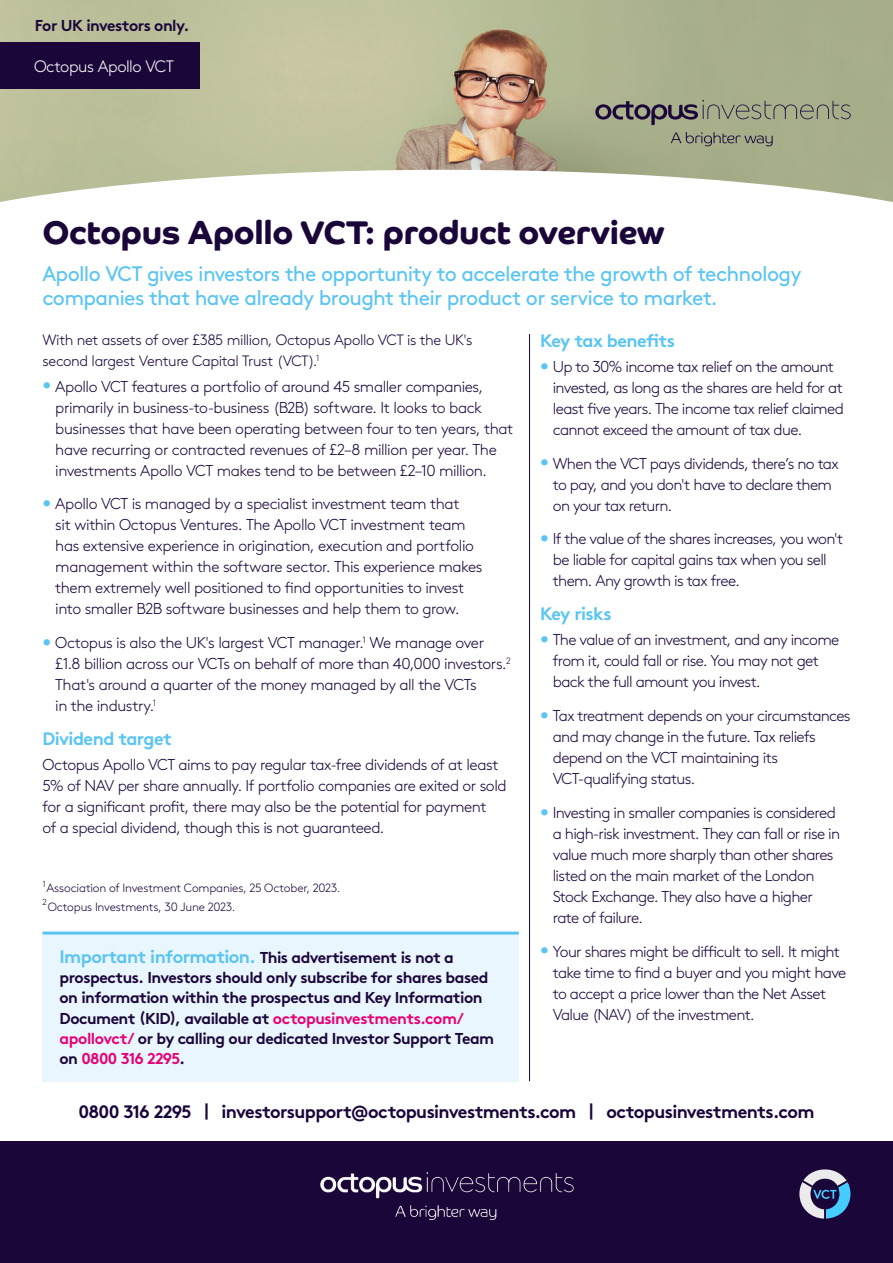
<style>
.page{position:relative;width:893px;height:1263px;background:#fff}
.page>*{position:absolute;margin:0;border:0;box-sizing:border-box;transform-origin:0 0}
.t1{font:700 33px "Co Headline";letter-spacing:-.01em;color:#1b063a}
.t2{font:21px/24px "Brown";letter-spacing:-.03em;color:#5bc5f2}
.t3{font:700 18px "Brown";letter-spacing:-.035em;color:#1b063a}
.t4{font:700 18px "Brown";letter-spacing:-.035em;color:#5bc5f2}
.t5{font:300 16.5px "Brown";letter-spacing:-.025em;color:#fff}
.t6{font:300 15.75px/21px "Brown";letter-spacing:-.04em;color:#1b063a}
.t7{font:700 15.75px/20.2px "Brown";letter-spacing:-.035em;color:#1b063a}
.t8{font:300 15px/21px "Brown";letter-spacing:-.025em;color:#1b063a}
.t9{font:300 12px "Brown";letter-spacing:-.015em;color:#1b063a}
.t10{font:300 8.7px "Brown";color:#1b063a}
.s1{font-weight:400;color:#5bc5f2}
.s2{font-size:18px;color:#5bc5f2}
.s3{color:#e60074}
</style>
<div class="page">
<img style="left:0;top:0;width:893px;height:202px">
<hr style="left:529px;top:334px;width:1px;height:747px;background:#1b063a">
<svg style="left:671px;top:132px;width:102px;height:14px"></svg>
<svg style="left:595px;top:100px;width:256px;height:26px;background:#8f927c"></svg>
<div style="left:0;top:43px;width:200px;height:46px;background:#1b063a"></div>
<div style="left:0;top:1142px;width:893px;height:121px;background:#1b063a"></div>
<div style="left:43px;top:933px;width:476px;height:148px;background:#eaf6fe"></div>
<hr style="left:43px;top:931px;width:476px;height:3px;background:#5bc5f2">
<img style="left:320px;top:1172px;width:254px;height:48px">
<svg style="left:799px;top:1169px;width:51px;height:49px"></svg>
<p class="t7" style="left:35px;top:14px;width:156px">For UK investors only.</p>
<p class="t5" style="left:34px;top:54px;width:141px">Octopus Apollo VCT</p>
<h1 class="t1" style="left:42px;top:213px;width:624px">Octopus Apollo VCT: product overview</h1>
<h2 class="t2" style="left:42px;top:260px;width:760px">Apollo VCT gives investors the opportunity to accelerate the growth of technology companies that have already brought their product or service to market.</h2>
<p class="t8" style="left:43px;top:328px;width:431px">With net assets of over £385 million, Octopus Apollo VCT is the UK's second largest Venture Capital Trust (VCT).<sup>1</sup></p>
<p class="t6" style="left:55px;top:374px;width:460px;text-indent:-13px"><span class="s1">•</span> Apollo VCT features a portfolio of around 45 smaller companies, primarily in business-to-business (B2B) software. It looks to back businesses that have been operating between four to ten years, that have recurring or contracted revenues of £2–8 million per year. The investments Apollo VCT makes tend to be between £2–10 million.</p>
<p class="t6" style="left:55px;top:492px;width:429px;text-indent:-13px"><span class="s1">•</span> Apollo VCT is managed by a specialist investment team that<br>sit within Octopus Ventures. The Apollo VCT investment team has extensive experience in origination, execution and portfolio management within the software sector. This experience makes them extremely well positioned to find opportunities to invest into smaller B2B software businesses and help them to grow.</p>
<p class="t6" style="left:55px;top:631px;width:457px;text-indent:-13px"><span class="s1">•</span> Octopus is also the UK's largest VCT manager.<sup>1</sup> We manage over £1.8 billion across our VCTs on behalf of more than 40,000 investors.<sup>2<br></sup>That's around a quarter of the money managed by all the VCTs<br>in the industry.<sup>1</sup></p>
<p class="t4" style="left:43px;top:724px;width:131px">Dividend target</p>
<p class="t6" style="left:43px;top:753px;width:466px">Octopus Apollo VCT aims to pay regular tax-free dividends of at least 5% of NAV per share annually. If portfolio companies are exited or sold for a significant profit, there may also be the potential for payment<br>of a special dividend, though this is not guaranteed.</p>
<p class="t4" style="left:540px;top:326px;width:136px">Key tax benefits</p>
<p class="t6" style="left:553px;top:355px;width:293px;text-indent:-13px"><span class="s1">•</span> Up to 30% income tax relief on the amount invested, as long as the shares are held for at least five years. The income tax relief claimed cannot exceed the amount of tax due.</p>
<p class="t6" style="left:553px;top:452px;width:287px;text-indent:-13px"><span class="s1">•</span> When the VCT pays dividends, there’s no tax to pay, and you don't have to declare them on your tax return.</p>
<p class="t6" style="left:553px;top:527px;width:292px;text-indent:-13px"><span class="s1">•</span> If the value of the shares increases, you won't be liable for capital gains tax when you sell them. Any growth is tax free.</p>
<p class="t4" style="left:540px;top:599px;width:73px">Key risks</p>
<p class="t6" style="left:553px;top:628px;width:288px;text-indent:-13px"><span class="s1">•</span> The value of an investment, and any income from it, could fall or rise. You may not get back the full amount you invest.</p>
<p class="t6" style="left:553px;top:704px;width:299px;text-indent:-13px"><span class="s1">•</span> Tax treatment depends on your circumstances and may change in the future. Tax reliefs depend on the VCT maintaining its VCT-qualifying status.</p>
<p class="t6" style="left:553px;top:801px;width:289px;text-indent:-13px"><span class="s1">•</span> Investing in smaller companies is considered a high-risk investment. They can fall or rise in value much more sharply than other shares listed on the main market of the London Stock Exchange. They also have a higher rate of failure.</p>
<p class="t6" style="left:553px;top:940px;width:295px;text-indent:-13px"><span class="s1">•</span> Your shares might be difficult to sell. It might take time to find a buyer and you might have to accept a price lower than the Net Asset Value (NAV) of the investment.</p>
<p class="t9" style="left:43px;top:879px;width:299px"><sup>1</sup>Association of Investment Companies, 25 October, 2023.</p>
<p class="t10" style="left:43px;top:895px;width:6px">2</p>
<p class="t9" style="left:48px;top:898px;width:189px">Octopus Investments, 30 June 2023.</p>
<p class="t7" style="left:60px;top:945px;width:436px"><span class="s2">Important information.</span> This advertisement is not a prospectus. Investors should only subscribe for shares based on information within the prospectus and Key Information Document (KID), available at <span class="s3">octopusinvestments.com/ apollovct/</span> or by calling our dedicated Investor Support Team on <span class="s3">0800 316 2295</span>.</p>
<p class="t3" style="left:78px;top:1097px;width:738px">0800 316 2295 | investorsupport@octopusinvestments.com | octopusinvestments.com</p>
</div>
